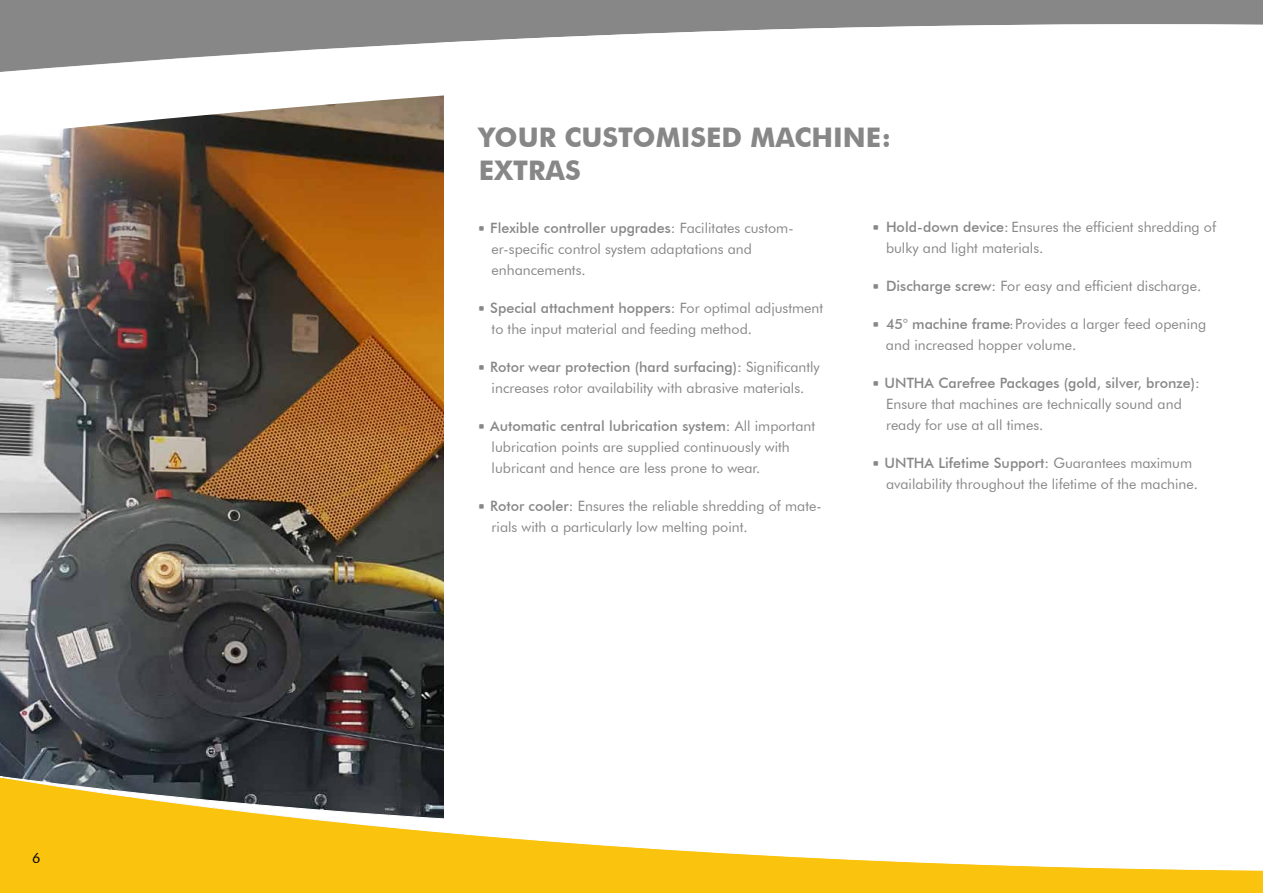
<style>
.page{position:relative;width:1263px;height:893px;background:#fff}
.page>*{position:absolute;margin:0;border:0;box-sizing:border-box;transform-origin:0 0}
.t1{font:700 27px/33.3px "Futura BT";color:#878787}
.t2{font:14.25px/21px "Futura BT";color:#878787}
.t3{font:14.25px "Futura BT";color:#000}
.s1{font-family:"Agency FB";font-weight:700;font-size:12px}
.s2{font-weight:500}
</style>
<div class="page">
<img style="left:0;top:137px;width:444px;height:620px">
<svg style="left:0;top:757px;width:1263px;height:136px"></svg>
<svg style="left:0;top:2px;width:1263px;height:135px"></svg>
<p class="t3" style="left:32px;top:849px;width:10px">6</p>
<h1 class="t1" style="left:479px;top:121px;width:413px">YOUR CUSTOMISED MACHINE:<br>EXTRAS</h1>
<p class="t2" style="left:492px;top:217px;width:303px;text-indent:-13px"><span class="s1">•</span> <span class="s2">Flexible controller upgrades:</span> Facilitates custom&shy;er-specific control system adaptations and enhancements.</p>
<p class="t2" style="left:492px;top:297px;width:333px;text-indent:-13px"><span class="s1">•</span> <span class="s2">Special attachment hoppers:</span> For optimal adjustment to the input material and feeding method.</p>
<p class="t2" style="left:479px;top:356px;width:342px;text-align:center"><span class="s1">•</span> <span class="s2">Rotor wear protection (hard surfacing):</span> Significantly increases rotor availability with abrasive materials.</p>
<p class="t2" style="left:492px;top:415px;width:325px;text-indent:-13px"><span class="s1">•</span> <span class="s2">Automatic central lubrication system:</span> All important lubrication points are supplied continuously with lubricant and hence are less prone to wear.</p>
<p class="t2" style="left:492px;top:495px;width:332px;text-indent:-13px"><span class="s1">•</span> <span class="s2">Rotor cooler:</span> Ensures the reliable shredding of mate&shy;rials with a particularly low melting point.</p>
<p class="t2" style="left:886px;top:216px;width:332px;text-indent:-13px"><span class="s1">•</span> <span class="s2">Hold-down device:</span> Ensures the efficient shredding of bulky and light materials.</p>
<p class="t2" style="left:873px;top:275px;width:329px"><span class="s1">•</span> <span class="s2">Discharge screw:</span> For easy and efficient discharge.</p>
<p class="t2" style="left:886px;top:313px;width:322px;text-indent:-13px"><span class="s1">•</span> <span class="s2">45° machine frame</span><span class="s1">:</span> Provides a larger feed opening and increased hopper volume.</p>
<p class="t2" style="left:886px;top:372px;width:315px;text-indent:-13px"><span class="s1">•</span> <span class="s2">UNTHA Carefree Packages (gold, silver, bronze):<br></span>Ensure that machines are technically sound and ready for use at all times.</p>
<p class="t2" style="left:886px;top:452px;width:313px;text-indent:-13px"><span class="s1">•</span> <span class="s2">UNTHA Lifetime Support:</span> Guarantees maximum availability throughout the lifetime of the machine.</p>
</div>
